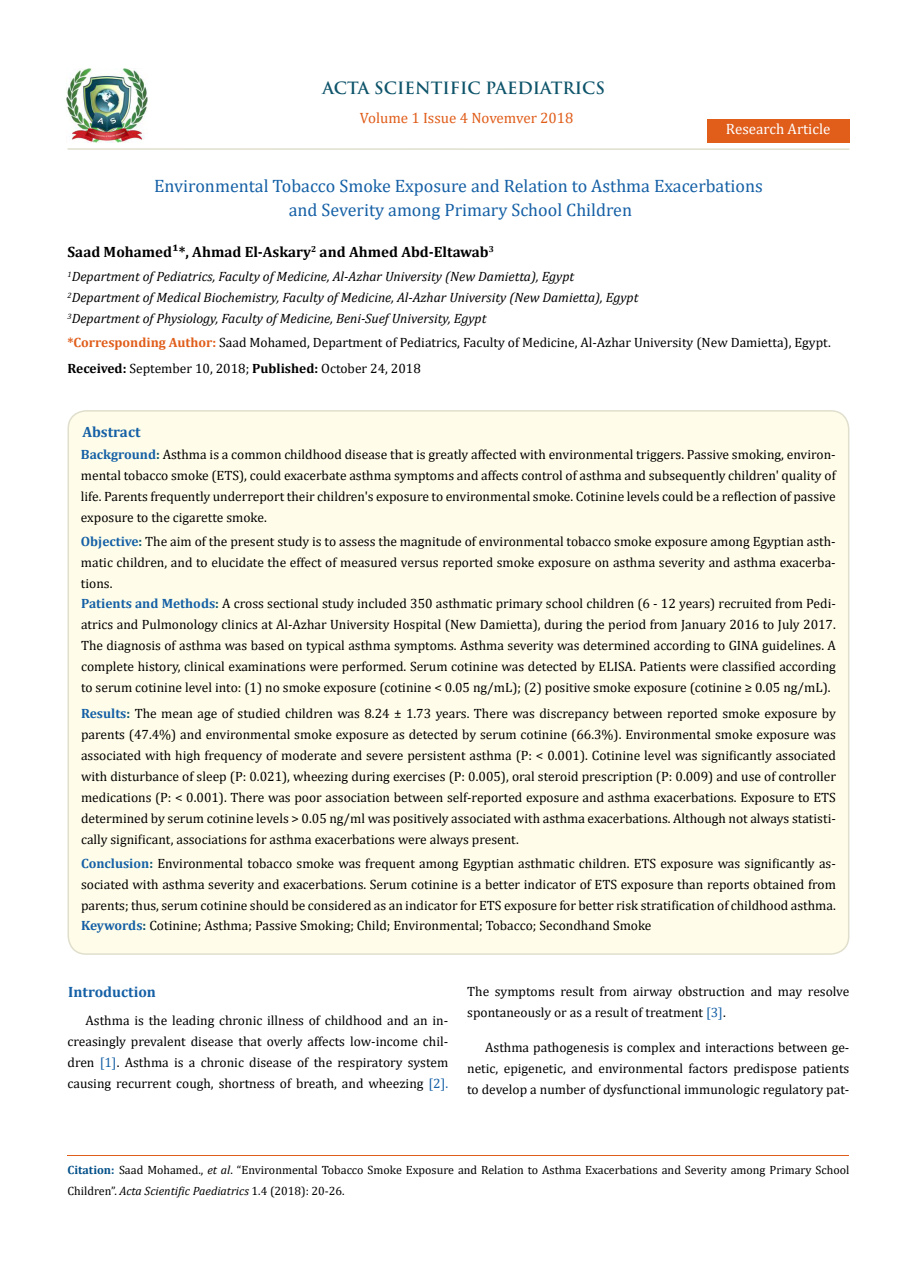
<style>
.page{position:relative;width:917px;height:1262px;background:#fff}
.page>*{position:absolute;margin:0;border:0;box-sizing:border-box;transform-origin:0 0}
.t1{font:18px/24px "Cambria";color:#1560a6;text-align:center}
.t2{font:700 16.5px "Trajan Pro";color:#0e546a}
.t3{font:700 15px "Cambria";color:#000}
.t4{font:15px "Cambria";color:#e05d1a}
.t5{font:700 15px "Cambria";color:#1560a6}
.t6{font:15px "Cambria";color:#fff}
.t7{font:13.5px/21px "Cambria";color:#000;text-align:justify}
.t8{font:italic 13.5px/21px "Cambria";color:#000}
.t9{font:12px/21px "Cambria";color:#000}
.s1{font-weight:700;color:#e05d1a}
.s2{font-weight:700}
.s3{font-weight:700;color:#1560a6}
.s4{font-weight:700;color:#0e546a}
.s5{color:#1560a6}
.s6{font-weight:700;color:#035089}
.s7{font-style:italic}
</style>
<div class="page">
<img style="left:67px;top:68px;width:80px;height:74px">
<div style="left:707px;top:119px;width:142px;height:23px;background:#e05d1a"></div>
<div style="left:68px;top:411px;width:780px;height:543px;background:#fffde9;border-radius:18px"></div>
<hr style="left:67px;top:1155px;width:782px;height:1px;background:#e05d1a">
<hr style="left:67px;top:148px;width:782px;height:2px;background:#e0dfcd">
<p class="t2" style="left:322px;top:77px;width:284px">ACTA SCIENTIFIC PAEDIATRICS</p>
<p class="t4" style="left:360px;top:109px;width:215px">Volume 1 Issue 4 Novemver 2018</p>
<p class="t6" style="left:726px;top:120px;width:106px">Research Article</p>
<h1 class="t1" style="left:154px;top:174px;width:610px">Environmental Tobacco Smoke Exposure and Relation to Asthma Exacerbations and Severity among Primary School Children</h1>
<p class="t3" style="left:67px;top:241px;width:428px">Saad Mohamed¹*, Ahmad El-Askary<sup>2</sup> and Ahmed Abd-Eltawab<sup>3</sup></p>
<p class="t8" style="left:67px;top:265px;width:572px"><sup>1</sup>Department of Pediatrics, Faculty of Medicine, Al-Azhar University (New Damietta), Egypt<br><sup>2</sup>Department of Medical Biochemistry, Faculty of Medicine, Al-Azhar University (New Damietta), Egypt<br><sup>3</sup>Department of Physiology, Faculty of Medicine, Beni-Suef University, Egypt</p>
<p class="t7" style="left:67px;top:332px;width:764px"><span class="s1">*Corresponding Author:</span> Saad Mohamed, Department of Pediatrics, Faculty of Medicine, Al-Azhar University (New Damietta), Egypt.</p>
<p class="t7" style="left:67px;top:357px;width:355px"><span class="s2">Received:</span> September 10, 2018; <span class="s2">Published:</span> October 24, 2018</p>
<p class="t5" style="left:82px;top:421px;width:60px">Abstract</p>
<p class="t7" style="left:81px;top:444px;width:756px"><span class="s3">Background</span><span class="s4">:</span> Asthma is a common childhood disease that is greatly affected with environmental triggers. Passive smoking, environ&shy;mental tobacco smoke (ETS), could exacerbate asthma symptoms and affects control of asthma and subsequently children' quality of life. Parents frequently underreport their children's exposure to environmental smoke. Cotinine levels could be a reflection of passive exposure to the cigarette smoke.</p>
<p class="t7" style="left:81px;top:531px;width:756px;text-align:left"><span class="s3">Objective</span><span class="s4">:</span> The aim of the present study is to assess the magnitude of environmental tobacco smoke exposure among Egyptian asth&shy;matic children, and to elucidate the effect of measured versus reported smoke exposure on asthma severity and asthma exacerba&shy;tions.<br><span class="s3">Patients and Methods</span><span class="s4">:</span> A cross sectional study included 350 asthmatic primary school children (6 - 12 years) recruited from Pedi&shy;atrics and Pulmonology clinics at Al-Azhar University Hospital (New Damietta), during the period from January 2016 to July 2017.<br>The diagnosis of asthma was based on typical asthma symptoms. Asthma severity was determined according to GINA guidelines. A complete history, clinical examinations were performed. Serum cotinine was detected by ELISA. Patients were classified according to serum cotinine level into: (1) no smoke exposure (cotinine &lt; 0.05 ng/mL); (2) positive smoke exposure (cotinine ≥ 0.05 ng/mL).</p>
<p class="t7" style="left:81px;top:703px;width:756px"><span class="s3">Results</span><span class="s4">:</span> The mean age of studied children was 8.24 ± 1.73 years. There was discrepancy between reported smoke exposure by parents (47.4%) and environmental smoke exposure as detected by serum cotinine (66.3%). Environmental smoke exposure was associated with high frequency of moderate and severe persistent asthma (P: &lt; 0.001). Cotinine level was significantly associated with disturbance of sleep (P: 0.021), wheezing during exercises (P: 0.005), oral steroid prescription (P: 0.009) and use of controller medications (P: &lt; 0.001). There was poor association between self-reported exposure and asthma exacerbations. Exposure to ETS determined by serum cotinine levels &gt; 0.05 ng/ml was positively associated with asthma exacerbations. Although not always statisti&shy;cally significant, associations for asthma exacerbations were always present.</p>
<p class="t7" style="left:81px;top:852px;width:756px"><span class="s3">Conclusion</span><span class="s4">:</span> Environmental tobacco smoke was frequent among Egyptian asthmatic children. ETS exposure was significantly as&shy;sociated with asthma severity and exacerbations. Serum cotinine is a better indicator of ETS exposure than reports obtained from parents; thus, serum cotinine should be considered as an indicator for ETS exposure for better risk stratification of childhood asthma.</p>
<p class="t7" style="left:81px;top:915px;width:572px"><span class="s3">Keywords</span><span class="s4">:</span> Cotinine; Asthma; Passive Smoking; Child; Environmental; Tobacco; Secondhand Smoke</p>
<p class="t5" style="left:68px;top:981px;width:89px">Introduction</p>
<p class="t7" style="left:467px;top:980px;width:384px">The symptoms result from airway obstruction and may resolve spontaneously or as a result of treatment <span class="s5">[3]</span>.</p>
<p class="t7" style="left:467px;top:1036px;width:384px;text-indent:18px">Asthma pathogenesis is complex and interactions between ge&shy;netic, epigenetic, and environmental factors predispose patients to develop a number of dysfunctional immunologic regulatory pat-</p>
<p class="t7" style="left:67px;top:1010px;width:382px;text-indent:18px">Asthma is the leading chronic illness of childhood and an in&shy;creasingly prevalent disease that overly affects low-income chil&shy;dren <span class="s5">[1]</span>. Asthma is a chronic disease of the respiratory system causing recurrent cough, shortness of breath, and wheezing <span class="s5">[2].</span></p>
<p class="t9" style="left:67px;top:1159px;width:783px"><span class="s6">Citation:</span> Saad Mohamed., <span class="s7">et al</span>. “Environmental Tobacco Smoke Exposure and Relation to Asthma Exacerbations and Severity among Primary School<br>Children”. <span class="s7">Acta Scientific Paediatrics</span> 1.4 (2018): 20-26.</p>
</div>
